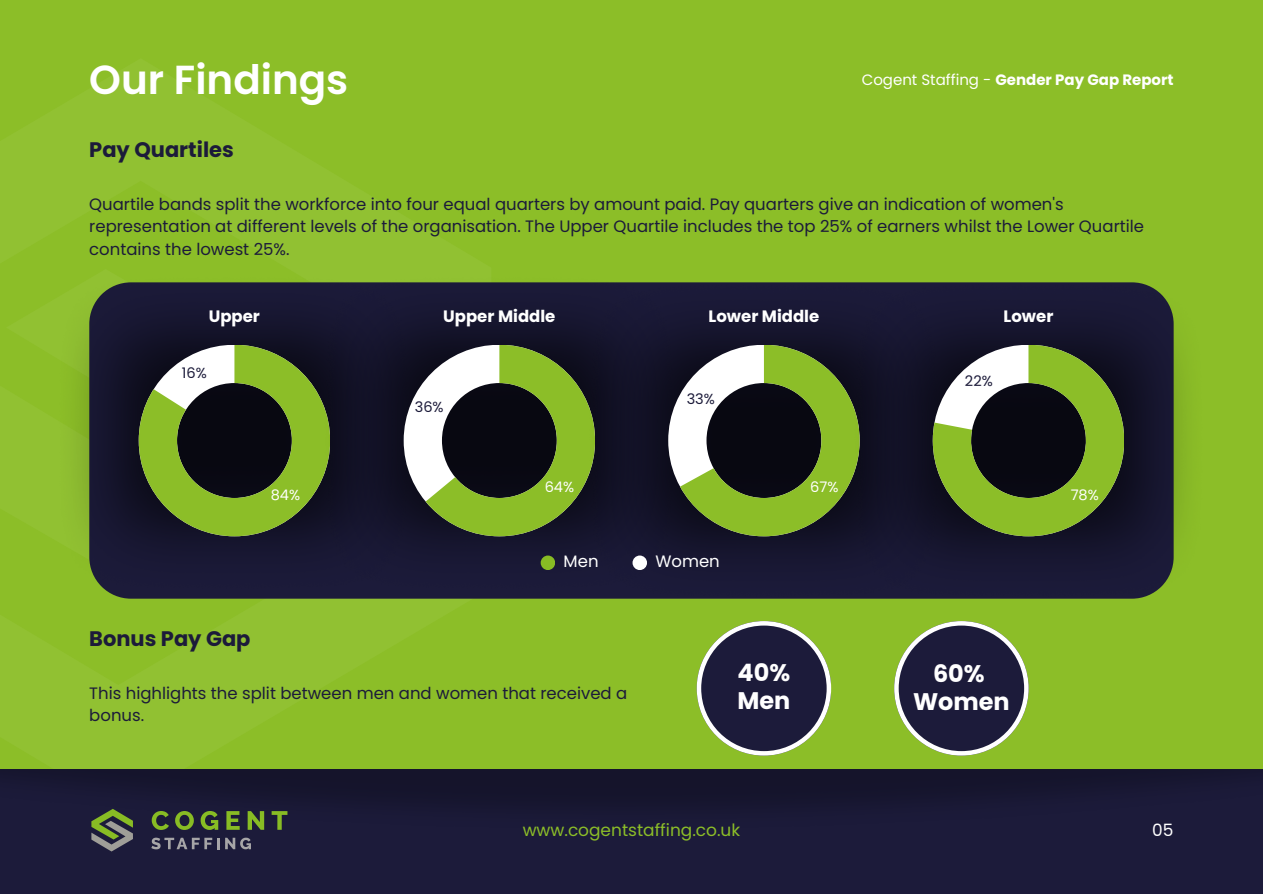
<style>
.page{position:relative;width:1263px;height:894px;background:#fff}
.page>*{position:absolute;margin:0;border:0;box-sizing:border-box;transform-origin:0 0}
.t1{font:600 40.5px "Poppins";color:#fff}
.t2{font:700 24px/28.2px "Poppins";color:#fff}
.t3{font:700 21px "Poppins";color:#1c1b3a}
.t4{font:16.95px "Poppins";color:#8cbe28}
.t5{font:16.95px "Poppins";color:#fff}
.t6{font:16.5px/22.5px "Poppins";color:#1c1b3a}
.t7{font:700 16.5px "Poppins";color:#fff}
.t8{font:16.5px "Poppins";color:#fff}
.t9{font:700 15px "Poppins";color:#fff}
.t10{font:14.55px "Poppins";color:#fff}
.t11{font:14.55px "Poppins";color:#1c1b3a}
.s1{font-weight:400}
</style>
<div class="page">
<div style="left:0;top:0;width:1263px;height:893px;background:#8cbe28"></div>
<div style="left:0;top:769px;width:1263px;height:124px;background:#1c1b3a"></div>
<img style="left:0;top:769px;width:1260px;height:61px">
<svg style="left:152px;top:810px;width:17px;height:19px"></svg>
<svg style="left:175px;top:810px;width:19px;height:19px"></svg>
<svg style="left:201px;top:810px;width:17px;height:19px"></svg>
<svg style="left:226px;top:810px;width:14px;height:19px"></svg>
<svg style="left:248px;top:810px;width:16px;height:19px"></svg>
<svg style="left:272px;top:810px;width:15px;height:19px"></svg>
<svg style="left:151px;top:837px;width:100px;height:12px"></svg>
<svg style="left:91px;top:808px;width:42px;height:43px"></svg>
<img style="left:80px;top:282px;width:237px;height:314px">
<svg style="left:139px;top:344px;width:178px;height:192px"></svg>
<img style="left:317px;top:282px;width:264px;height:314px">
<svg style="left:404px;top:344px;width:177px;height:192px"></svg>
<img style="left:581px;top:282px;width:265px;height:317px">
<svg style="left:668px;top:344px;width:178px;height:192px"></svg>
<img style="left:846px;top:282px;width:337px;height:317px">
<svg style="left:933px;top:344px;width:191px;height:192px"></svg>
<div style="left:541px;top:555px;width:14px;height:15px;background:#88bc24;border-radius:50%"></div>
<div style="left:632px;top:555px;width:15px;height:15px;background:#fff;border-radius:50%"></div>
<svg style="left:697px;top:621px;width:134px;height:134px"></svg>
<svg style="left:894px;top:621px;width:135px;height:134px"></svg>
<p class="t1" style="left:89px;top:52px;width:261px">Our Findings</p>
<h4 class="t9" style="left:862px;top:69px;width:313px"><span class="s1">Cogent Staffing -</span> Gender Pay Gap Report</h4>
<p class="t3" style="left:89px;top:135px;width:146px">Pay Quartiles</p>
<p class="t6" style="left:89px;top:193px;width:1056px">Quartile bands split the workforce into four equal quarters by amount paid. Pay quarters give an indication of women's representation at different levels of the organisation. The Upper Quartile includes the top 25% of earners whilst the Lower Quartile contains the lowest 25%.</p>
<p class="t7" style="left:209px;top:305px;width:53px">Upper</p>
<h4 class="t7" style="left:443px;top:305px;width:114px">Upper Middle</h4>
<p class="t7" style="left:708px;top:305px;width:112px">Lower Middle</p>
<p class="t7" style="left:1003px;top:305px;width:51px">Lower</p>
<p class="t11" style="left:182px;top:362px;width:26px">16%</p>
<p class="t11" style="left:415px;top:397px;width:30px">36%</p>
<h4 class="t11" style="left:687px;top:388px;width:30px">33%</h4>
<p class="t11" style="left:965px;top:371px;width:29px">22%</p>
<h4 class="t10" style="left:271px;top:485px;width:31px">84%</h4>
<p class="t10" style="left:545px;top:476px;width:31px">64%</p>
<p class="t8" style="left:564px;top:550px;width:36px">Men</p>
<p class="t8" style="left:655px;top:550px;width:66px">Women</p>
<p class="t10" style="left:810px;top:476px;width:30px">67%</p>
<p class="t3" style="left:89px;top:623px;width:163px">Bonus Pay Gap</p>
<p class="t6" style="left:89px;top:681px;width:539px">This highlights the split between men and women that received a bonus.</p>
<h3 class="t2" style="left:737px;top:658px;width:54px">40%<br>Men</h3>
<h5 class="t2" style="left:913px;top:659px;width:98px;text-align:center">60%<br>Women</h5>
<p class="t10" style="left:1071px;top:485px;width:30px">78%</p>
<h1 class="t4" style="left:523px;top:817px;width:219px">www.cogentstaffing.co.uk</h1>
<p class="t5" style="left:1152px;top:817px;width:23px">05</p>
</div>
